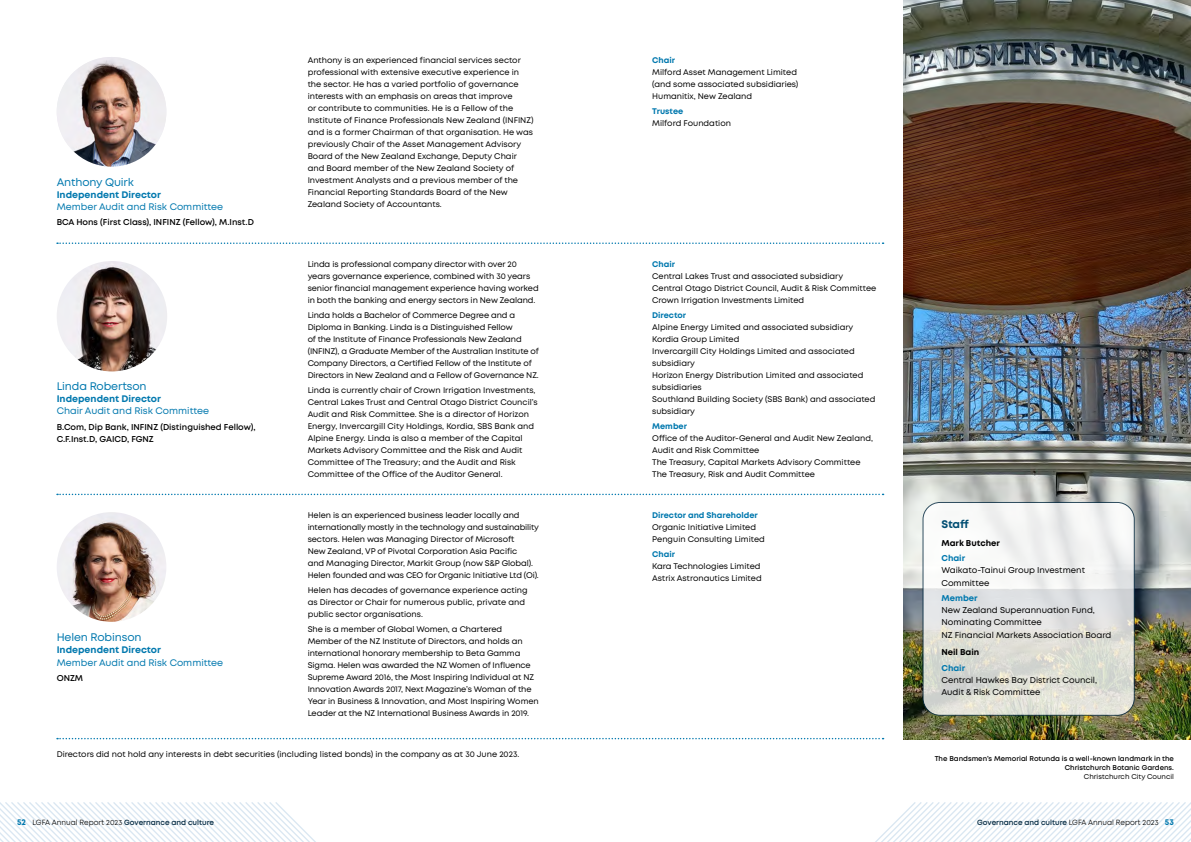
<style>
.page{position:relative;width:1191px;height:842px;background:#fff}
.page>*{position:absolute;margin:0;border:0;box-sizing:border-box;transform-origin:0 0}
.Sub-head{font:11px "Mont";letter-spacing:-.01em;color:#0078ae}
.Sub-head-2{font:700 11px "Mont";color:#004d72}
.Body{font:9.5px/12.2px "Mont";color:#0078ae}
.Body-2{font:8.5px/12.2px "Mont";color:#000}
.Body-3{font:600 8.5px/12.2px "Mont";color:#000}
.Body-4{font:700 8.5px "Mont";color:#0078ae}
.Body-5{font:700 8.5px "Mont";color:#000}
.Body-6{font:8.2px/12px "Mont";color:#000}
.Body-7{font:700 8.2px "Mont";color:#0078ae}
.Body-8{font:7.5px "Mont";color:#000}
.Body-9{font:600 7.5px "Mont";color:#00263e}
.t1{font:600 7px/9px "Mont";color:#000;text-align:right}
.t2{font:7px "Mont";color:#000}
.s1{font-weight:700}
.s2{font-weight:600;color:#00263e}
.s3{font-weight:400;color:#000}
</style>
<div class="page">
<img style="left:903px;top:0;width:288px;height:739px">
<svg style="left:0;top:803px;width:316px;height:39px"></svg>
<svg style="left:875px;top:803px;width:316px;height:39px"></svg>
<svg style="left:57px;top:242px;width:826px;height:2px"></svg>
<svg style="left:57px;top:494px;width:826px;height:1px"></svg>
<svg style="left:57px;top:738px;width:826px;height:1px"></svg>
<img style="left:57px;top:57px;width:109px;height:110px;border-radius:55px">
<img style="left:57px;top:512px;width:109px;height:110px;border-radius:55px">
<img style="left:57px;top:261px;width:110px;height:110px;border-radius:55px">
<svg style="left:923px;top:502px;width:211px;height:213px"></svg>
<div style="left:922px;top:502px;width:212px;height:214px;border:1px solid #00263e;border-radius:17px"></div>
<p class="Sub-head" style="left:57px;top:175px;width:79px">Anthony Quirk</p>
<p class="Body" style="left:57px;top:189px;width:168px"><span class="s1">Independent Director<br></span>Member Audit and Risk Committee</p>
<p class="Body-3" style="left:57px;top:216px;width:199px">BCA Hons (First Class), INFINZ (Fellow), M.Inst.D</p>
<p class="Sub-head" style="left:57px;top:379px;width:91px">Linda Robertson</p>
<p class="Body" style="left:57px;top:393px;width:154px"><span class="s1">Independent Director<br></span>Chair Audit and Risk Committee</p>
<p class="Body-3" style="left:57px;top:420px;width:200px">B.Com, Dip Bank, INFINZ (Distinguished Fellow),<br>C.F.Inst.D, GAICD, FGNZ</p>
<p class="Sub-head" style="left:57px;top:630px;width:86px">Helen Robinson</p>
<p class="Body" style="left:57px;top:644px;width:168px"><span class="s1">Independent Director<br></span>Member Audit and Risk Committee</p>
<p class="Body-3" style="left:57px;top:672px;width:28px">ONZM</p>
<p class="Body-6" style="left:308px;top:54px;width:227px">Anthony is an experienced financial services sector professional with extensive executive experience in the sector. He has a varied portfolio of governance interests with an emphasis on areas that improve<br>or contribute to communities. He is a Fellow of the Institute of Finance Professionals New Zealand (INFINZ) and is a former Chairman of that organisation. He was previously Chair of the Asset Management Advisory Board of the New Zealand Exchange, Deputy Chair and Board member of the New Zealand Society of Investment Analysts and a previous member of the Financial Reporting Standards Board of the New Zealand Society of Accountants.</p>
<p class="Body-6" style="left:308px;top:258px;width:232px">Linda is professional company director with over 20 years governance experience, combined with 30 years senior financial management experience having worked in both the banking and energy sectors in New Zealand.</p>
<p class="Body-6" style="left:308px;top:309px;width:233px">Linda holds a Bachelor of Commerce Degree and a Diploma in Banking. Linda is a Distinguished Fellow<br>of the Institute of Finance Professionals New Zealand (INFINZ), a Graduate Member of the Australian Institute of Company Directors, a Certified Fellow of the Institute of Directors in New Zealand and a Fellow of Governance NZ.</p>
<p class="Body-6" style="left:308px;top:384px;width:231px">Linda is currently chair of Crown Irrigation Investments, Central Lakes Trust and Central Otago District Council’s Audit and Risk Committee. She is a director of Horizon Energy, Invercargill City Holdings, Kordia, SBS Bank and Alpine Energy. Linda is also a member of the Capital Markets Advisory Committee and the Risk and Audit Committee of The Treasury; and the Audit and Risk Committee of the Office of the Auditor General.</p>
<p class="Body-6" style="left:308px;top:509px;width:233px">Helen is an experienced business leader locally and internationally mostly in the technology and sustainability sectors. Helen was Managing Director of Microsoft<br>New Zealand, VP of Pivotal Corporation Asia Pacific<br>and Managing Director, Markit Group (now S&amp;P Global).<br>Helen founded and was CEO for Organic Initiative Ltd (Oi).</p>
<p class="Body-6" style="left:308px;top:584px;width:222px">Helen has decades of governance experience acting as Director or Chair for numerous public, private and public sector organisations.</p>
<p class="Body-6" style="left:308px;top:623px;width:233px">She is a member of Global Women, a Chartered<br>Member of the NZ Institute of Directors, and holds an international honorary membership to Beta Gamma Sigma. Helen was awarded the NZ Women of Influence Supreme Award 2016, the Most Inspiring Individual at NZ Innovation Awards 2017, Next Magazine’s Woman of the Year in Business &amp; Innovation, and Most Inspiring Women Leader at the NZ International Business Awards in 2019.</p>
<p class="Body-6" style="left:57px;top:748px;width:464px">Directors did not hold any interests in debt securities (including listed bonds) in the company as at 30 June 2023.</p>
<p class="Body-7" style="left:652px;top:55px;width:24px">Chair</p>
<p class="Body-6" style="left:652px;top:66px;width:148px">Milford Asset Management Limited (and some associated subsidiaries)</p>
<p class="Body-6" style="left:652px;top:90px;width:101px">Humanitix, New Zealand</p>
<p class="Body-7" style="left:652px;top:106px;width:33px">Trustee</p>
<p class="Body-6" style="left:652px;top:117px;width:80px">Milford Foundation</p>
<p class="Body-7" style="left:652px;top:259px;width:24px">Chair</p>
<p class="Body-6" style="left:652px;top:270px;width:192px">Central Lakes Trust and associated subsidiary</p>
<p class="Body-6" style="left:652px;top:282px;width:226px">Central Otago District Council, Audit &amp; Risk Committee</p>
<p class="Body-6" style="left:652px;top:294px;width:154px">Crown Irrigation Investments Limited</p>
<p class="Body-7" style="left:652px;top:310px;width:36px">Director</p>
<p class="Body-6" style="left:652px;top:321px;width:203px">Alpine Energy Limited and associated subsidiary</p>
<p class="Body-6" style="left:652px;top:333px;width:89px">Kordia Group Limited</p>
<p class="Body-6" style="left:652px;top:345px;width:204px">Invercargill City Holdings Limited and associated subsidiary</p>
<p class="Body-6" style="left:652px;top:369px;width:213px">Horizon Energy Distribution Limited and associated subsidiaries</p>
<p class="Body-6" style="left:652px;top:393px;width:225px">Southland Building Society (SBS Bank) and associated subsidiary</p>
<p class="Body-7" style="left:652px;top:420px;width:36px">Member</p>
<p class="Body-6" style="left:652px;top:432px;width:222px">Office of the Auditor-General and Audit New Zealand,</p>
<p class="Body-6" style="left:652px;top:444px;width:109px">Audit and Risk Committee</p>
<p class="Body-6" style="left:652px;top:456px;width:210px">The Treasury, Capital Markets Advisory Committee</p>
<p class="Body-6" style="left:652px;top:468px;width:164px">The Treasury, Risk and Audit Committee</p>
<p class="Body-7" style="left:652px;top:510px;width:107px">Director and Shareholder</p>
<p class="Body-6" style="left:652px;top:521px;width:105px">Organic Initiative Limited</p>
<p class="Body-6" style="left:652px;top:533px;width:114px">Penguin Consulting Limited</p>
<p class="Body-7" style="left:652px;top:549px;width:24px">Chair</p>
<p class="Body-6" style="left:652px;top:560px;width:110px">Kara Technologies Limited</p>
<p class="Body-6" style="left:652px;top:572px;width:111px">Astrix Astronautics Limited</p>
<p class="Sub-head-2" style="left:941px;top:517px;width:29px">Staff</p>
<p class="Body-5" style="left:941px;top:538px;width:60px">Mark Butcher</p>
<p class="Body-4" style="left:941px;top:553px;width:25px">Chair</p>
<p class="Body-2" style="left:941px;top:564px;width:145px">Waikato-Tainui Group Investment<br>Committee</p>
<p class="Body-4" style="left:941px;top:592px;width:38px">Member</p>
<p class="Body-2" style="left:941px;top:604px;width:171px">New Zealand Superannuation Fund,<br>Nominating Committee<br>NZ Financial Markets Association Board</p>
<p class="Body-5" style="left:941px;top:647px;width:39px">Neil Bain</p>
<p class="Body-4" style="left:941px;top:662px;width:25px">Chair</p>
<p class="Body-2" style="left:941px;top:674px;width:157px">Central Hawkes Bay District Council,<br>Audit &amp; Risk Committee</p>
<p class="t1" style="left:934px;top:754px;width:241px">The Bandsmen’s Memorial Rotunda is a well-known landmark in the<br>Christchurch Botanic Gardens.</p>
<p class="t2" style="left:1084px;top:772px;width:91px">Christchurch City Council</p>
<p class="Body-4" style="left:17px;top:816px;width:11px">52</p>
<p class="Body-4" style="left:1165px;top:816px;width:11px">53</p>
<p class="Body-8" style="left:33px;top:818px;width:183px">LGFA Annual Report 2023 <span class="s2">Governance and culture</span></p>
<p class="Body-9" style="left:977px;top:817px;width:183px">Governance and culture <span class="s3">LGFA Annual Report 2023</span></p>
</div>
